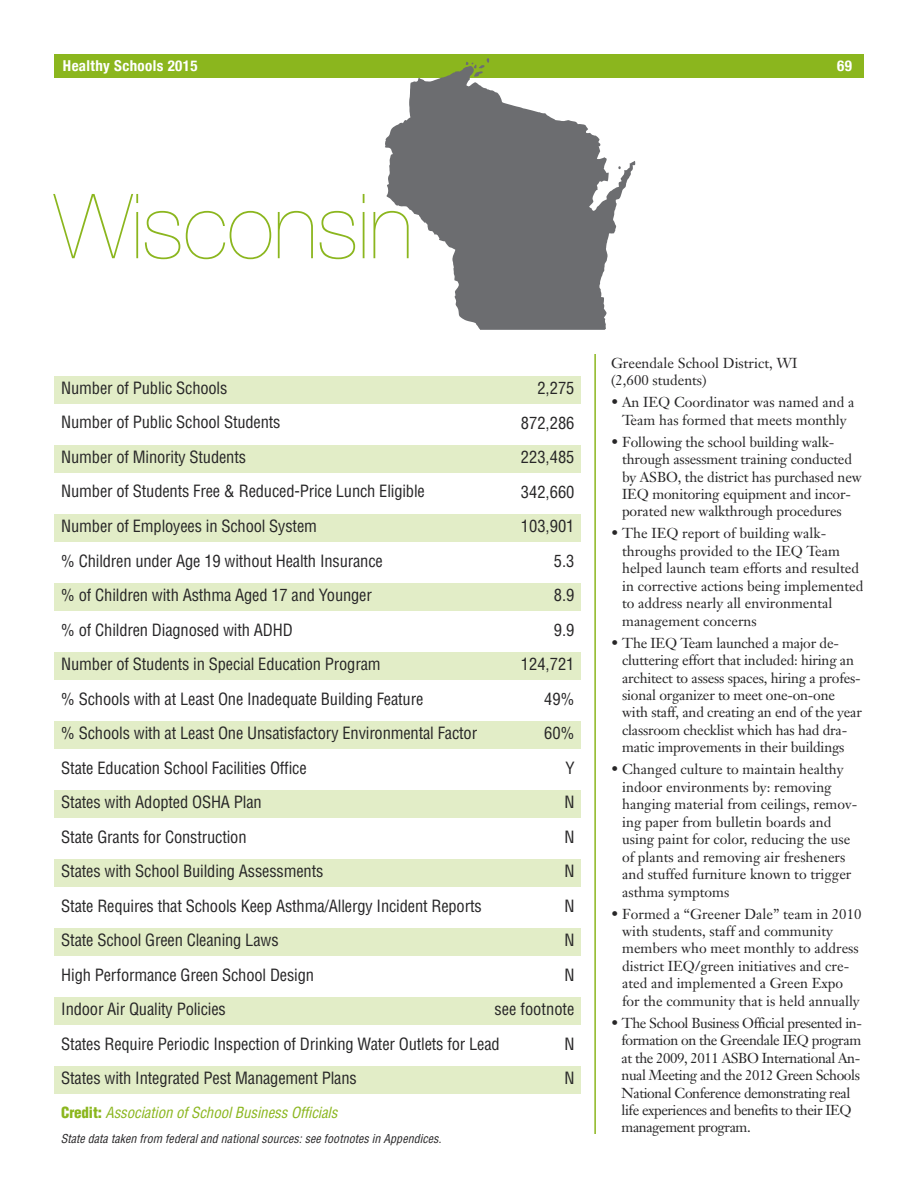
<style>
.page{position:relative;width:918px;height:1188px;background:#fff}
.page>*{position:absolute;margin:0;border:0;box-sizing:border-box;transform-origin:0 0}
.t1{font:200 90px "Helvetica Neue";letter-spacing:-.01em;color:#8bb61e}
.t2{font:condensed 16.5px/34.5px "Helvetica";letter-spacing:-.01em;color:#272627}
.t3{font:italic condensed 15px "Helvetica";letter-spacing:-.005em;color:#8bb61e}
.t4{font:700 condensed 15px "Helvetica Neue";letter-spacing:.025em;color:#fff}
.t5{font:14.25px/17.4px "Janson Text";color:#272627}
.t6{font:14.25px/17.4px "Janson Text";letter-spacing:-.03em;color:#272627}
.t7{font:italic condensed 12px "Helvetica";letter-spacing:.005em;color:#272627}
.s1{font-weight:900;font-style:normal}
</style>
<div class="page">
<hr style="left:594px;top:354px;width:2px;height:780px;background:#8bb61e">
<div style="left:54px;top:54px;width:810px;height:23px;background:#8bb61e"></div>
<svg style="left:385px;top:67px;width:250px;height:263px;fill:#6c6d70"></svg>
<svg style="left:466px;top:58px;width:24px;height:19px"></svg>
<div style="left:54px;top:376px;width:527px;height:28px;background:#e2edc7"></div>
<div style="left:54px;top:445px;width:527px;height:28px;background:#e2edc7"></div>
<div style="left:54px;top:514px;width:527px;height:28px;background:#e2edc7"></div>
<div style="left:54px;top:583px;width:527px;height:28px;background:#e2edc7"></div>
<div style="left:54px;top:652px;width:527px;height:28px;background:#e2edc7"></div>
<div style="left:54px;top:721px;width:527px;height:28px;background:#e2edc7"></div>
<div style="left:54px;top:790px;width:527px;height:28px;background:#e2edc7"></div>
<div style="left:54px;top:859px;width:527px;height:28px;background:#e2edc7"></div>
<div style="left:54px;top:928px;width:527px;height:28px;background:#e2edc7"></div>
<div style="left:54px;top:997px;width:527px;height:28px;background:#e2edc7"></div>
<div style="left:54px;top:1066px;width:527px;height:28px;background:#e2edc7"></div>
<p class="t4" style="left:63px;top:57px;width:136px">Healthy Schools 2015</p>
<p class="t4" style="left:837px;top:57px;width:16px">69</p>
<h1 class="t1" style="left:54px;top:174px;width:361px">Wisconsin</h1>
<p class="t2" style="left:61px;top:371px;width:440px">Number of Public Schools<br>Number of Public School Students<br>Number of Minority Students<br>Number of Students Free &amp; Reduced-Price Lunch Eligible<br>Number of Employees in School System<br>% Children under Age 19 without Health Insurance<br>% of Children with Asthma Aged 17 and Younger<br>% of Children Diagnosed with ADHD<br>Number of Students in Special Education Program<br>% Schools with at Least One Inadequate Building Feature<br>% Schools with at Least One Unsatisfactory Environmental Factor State Education School Facilities Office<br>States with Adopted OSHA Plan<br>State Grants for Construction<br>States with School Building Assessments<br>State Requires that Schools Keep Asthma/Allergy Incident Reports State School Green Cleaning Laws<br>High Performance Green School Design<br>Indoor Air Quality Policies<br>States Require Periodic Inspection of Drinking Water Outlets for Lead States with Integrated Pest Management Plans</p>
<p class="t3" style="left:61px;top:1105px;width:278px"><span class="s1">Credit:</span> Association of School Business Officials</p>
<p class="t2" style="left:494px;top:371px;width:82px;text-align:right">2,275<br>872,286<br>223,485<br>342,660<br>103,901<br>5.3<br>8.9<br>9.9<br>124,721<br>49%<br>60%<br>Y<br>N<br>N<br>N<br>N<br>N<br>N<br>see footnote<br>N<br>N</p>
<p class="t7" style="left:61px;top:1132px;width:382px">State data taken from federal and national sources: see footnotes in Appendices.</p>
<p class="t5" style="left:611px;top:356px;width:188px">Greendale School District, WI (2,600 students)</p>
<p class="t5" style="left:611px;top:395px;width:245px;text-align:center">• An IEQ Coordinator was named and a<br>Team has formed that meets monthly</p>
<p class="t5" style="left:622px;top:434px;width:241px;text-indent:-11px">• Following the school building walk&shy;through assessment training conducted by ASBO, the district has purchased new IEQ monitoring equipment and incor&shy;porated new walkthrough procedures</p>
<p class="t5" style="left:622px;top:526px;width:243px;text-indent:-11px">• The IEQ report of building walk&shy;throughs provided to the IEQ Team helped launch team efforts and resulted in corrective actions being implemented to address nearly all environmental management concerns</p>
<p class="t5" style="left:622px;top:635px;width:241px;text-indent:-11px">• The IEQ Team launched a major de&shy;cluttering effort that included: hiring an architect to assess spaces, hiring a profes&shy;sional organizer to meet one-on-one with staff, and creating an end of the year classroom checklist which has had dra&shy;matic improvements in their buildings</p>
<p class="t5" style="left:622px;top:762px;width:237px;text-indent:-11px">• Changed culture to maintain healthy indoor environments by: removing hanging material from ceilings, remov&shy;ing paper from bulletin boards and using paint for color, reducing the use of plants and removing air fresheners and stuffed furniture known to trigger asthma symptoms</p>
<p class="t5" style="left:622px;top:906px;width:241px;text-indent:-11px">• Formed a “Greener Dale” team in 2010 with students, staff and community members who meet monthly to address district IEQ/green initiatives and cre&shy;ated and implemented a Green Expo for the community that is held annually</p>
<p class="t6" style="left:622px;top:1016px;width:242px;text-indent:-11px">• The School Business Official presented in&shy;formation on the Greendale IEQ program at the 2009, 2011 ASBO International An&shy;nual Meeting and the 2012 Green Schools National Conference demonstrating real life experiences and benefits to their IEQ management program.</p>
</div>
